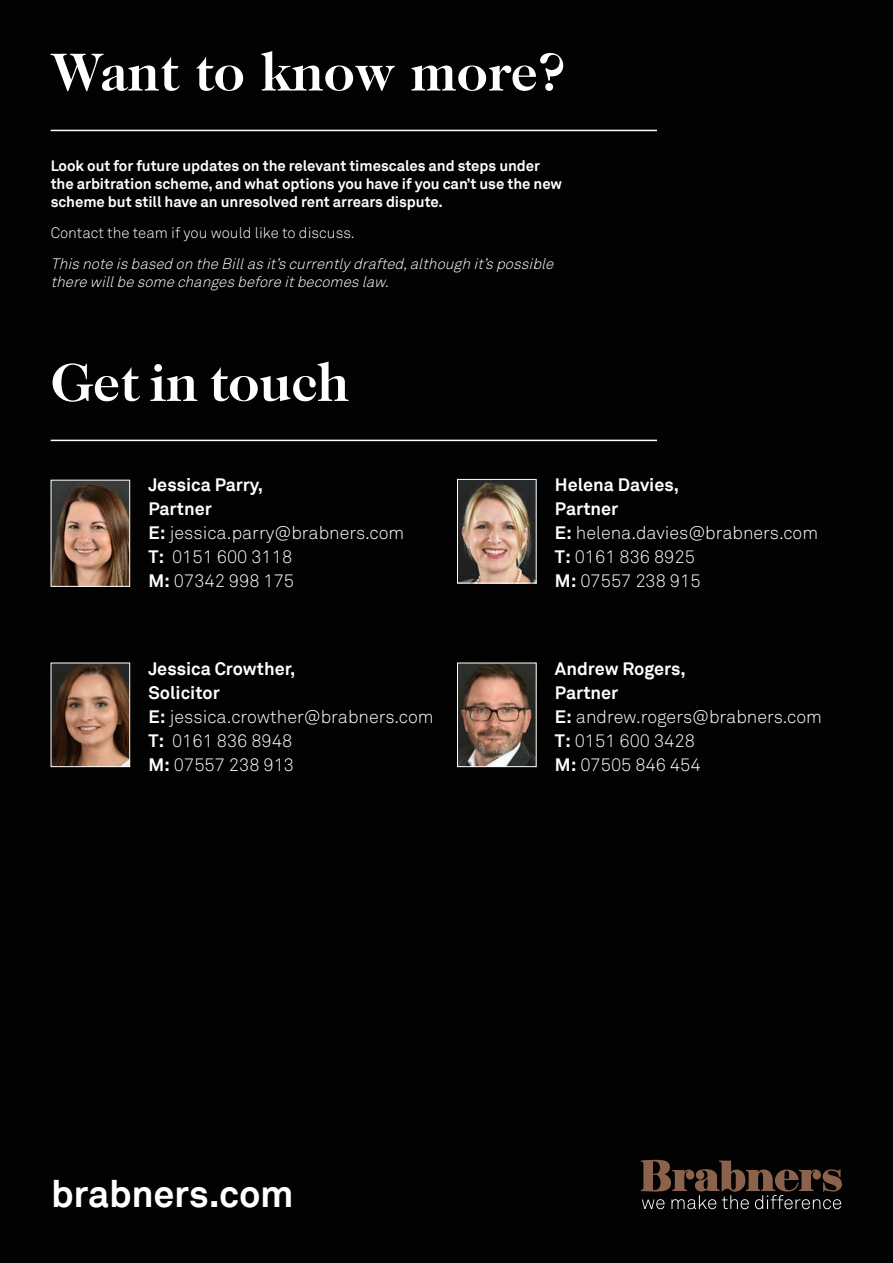
<style>
.page{position:relative;width:893px;height:1263px;background:#010201}
.page>*{position:absolute;margin:0;border:0;box-sizing:border-box;transform-origin:0 0}
.t1{font:700 54px "Caslon 224 Std";color:#fff}
.t2{font:700 37.8px "Akkurat";letter-spacing:-.01em;color:#fff}
.t3{font:300 18px/24px "Akkurat";color:#fff}
.t4{font:700 15px/18px "Akkurat";letter-spacing:-.005em;color:#fff}
.t5{font:italic 300 15px/18px "Akkurat";color:#fff}
.t6{font:300 15px "Akkurat";color:#fff}
.s1{font-weight:700}
</style>
<div class="page">
<svg style="left:641px;top:1160px;width:201px;height:49px"></svg>
<img style="left:53px;top:482px;width:75px;height:103px">
<div style="left:51px;top:480px;width:79px;height:107px;border:1px solid #fff"></div>
<img style="left:459px;top:481px;width:76px;height:100px">
<div style="left:457px;top:479px;width:80px;height:104px;border:1px solid #fff"></div>
<img style="left:53px;top:665px;width:75px;height:100px">
<div style="left:51px;top:663px;width:79px;height:104px;border:1px solid #fff"></div>
<img style="left:459px;top:665px;width:76px;height:100px">
<div style="left:457px;top:663px;width:80px;height:104px;border:1px solid #fff"></div>
<hr style="left:51px;top:440px;width:606px;height:1px;background:#fff">
<hr style="left:51px;top:130px;width:606px;height:1px;background:#fff">
<p class="t1" style="left:51px;top:40px;width:516px">Want to know more?</p>
<p class="t4" style="left:51px;top:157px;width:513px">Look out for future updates on the relevant timescales and steps under the arbitration scheme, and what options you have if you can’t use the new scheme but still have an unresolved rent arrears dispute.</p>
<p class="t6" style="left:51px;top:224px;width:306px">Contact the team if you would like to discuss.</p>
<p class="t5" style="left:51px;top:255px;width:508px">Thisnote isbased on the Billasit’scurrentlydrafted,although it’spossible there willbe some changesbefore itbecomeslaw.</p>
<p class="t1" style="left:51px;top:351px;width:300px">Get in touch</p>
<p class="t3" style="left:148px;top:473px;width:257px"><span class="s1">Jessica Parry,<br>Partner<br>E:</span> jessica.parry@brabners.com<br><span class="s1">T:</span> 0151 600 3118<br><span class="s1">M:</span> 07342 998 175</p>
<p class="t3" style="left:555px;top:473px;width:265px"><span class="s1">Helena Davies,<br>Partner<br>E:</span> helena.davies@brabners.com<br><span class="s1">T:</span> 0161 836 8925<br><span class="s1">M:</span> 07557 238 915</p>
<p class="t3" style="left:148px;top:657px;width:287px"><span class="s1">Jessica Crowther,<br>Solicitor<br>E:</span> jessica.crowther@brabners.com<br><span class="s1">T:</span> 0161 836 8948<br><span class="s1">M:</span> 07557 238 913</p>
<p class="t3" style="left:555px;top:657px;width:268px"><span class="s1">Andrew Rogers,<br>Partner<br>E:</span> andrew.rogers@brabners.com<br><span class="s1">T:</span> 0151 600 3428<br><span class="s1">M:</span> 07505 846 454</p>
<p class="t2" style="left:51px;top:1170px;width:244px">brabners.com</p>
</div>
